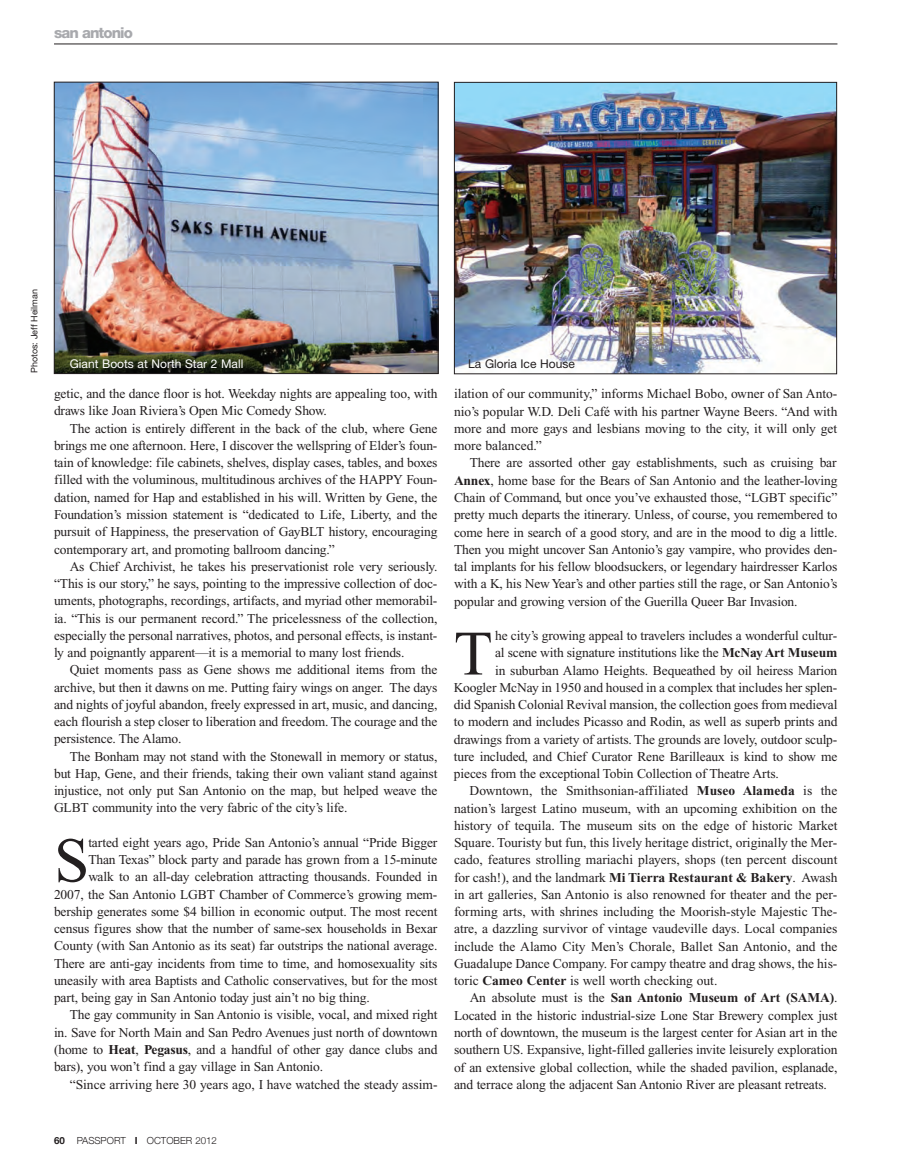
<style>
.page{position:relative;width:905px;height:1175px;background:#fff}
.page>*{position:absolute;margin:0;border:0;box-sizing:border-box;transform-origin:0 0}
.t1{font:63.15px "Times New Roman";color:#231f20}
.t2{font:800 15px "Helvetica Neue LT Std";letter-spacing:-.065em;color:#a8a9ad}
.t3{font:13.5px/17.2px "Times New Roman";letter-spacing:-.01em;color:#231f20;text-align:justify}
.t4{font:700 13.5px "Times New Roman";letter-spacing:-.01em;color:#231f20}
.t5{font:12px "Helvetica Neue LT Std";color:#fff}
.t6{font:12px "Helvetica Neue LT Std";color:#231f20}
.t7{font:300 9.75px "Helvetica Neue";color:#231f20}
.t8{font:9px "Helvetica Neue LT Std";color:#231f20}
.s1{font-weight:700}
.s2{font-weight:400}
</style>
<div class="page">
<hr style="left:54px;top:44px;width:783px;height:1px;background:#231f20">
<img style="left:56px;top:84px;width:380px;height:288px">
<div style="left:54px;top:82px;width:384px;height:292px;border:1px solid #231f20"></div>
<img style="left:456px;top:84px;width:378px;height:288px">
<div style="left:454px;top:82px;width:382px;height:292px;border:1px solid #231f20"></div>
<p class="t2" style="left:54px;top:24px;width:80px">san antonio</p>
<p class="t8" style="left:29px;top:373px;width:86px;rotate:-90deg">Photos: Jeff Heilman</p>
<p class="t5" style="left:70px;top:357px;width:175px">Giant Boots at North Star 2 Mall</p>
<p class="t3" style="left:54px;top:386px;width:385px">getic, and the dance floor is hot. Weekday nights are appealing too, with draws like Joan Riviera’s Open Mic Comedy Show.</p>
<p class="t3" style="left:54px;top:421px;width:385px;text-indent:16px">The action is entirely different in the back of the club, where Gene brings me one afternoon. Here, I discover the wellspring of Elder’s foun&shy;tain of knowledge: file cabinets, shelves, display cases, tables, and boxes filled with the voluminous, multitudinous archives of the HAPPY Foun&shy;dation, named for Hap and established in his will. Written by Gene, the Foundation’s mission statement is “dedicated to Life, Liberty, and the pursuit of Happiness, the preservation of GayBLT history, encouraging contemporary art, and promoting ballroom dancing.”</p>
<p class="t3" style="left:54px;top:559px;width:385px;text-indent:16px">As Chief Archivist, he takes his preservationist role very seriously. “This is our story,” he says, pointing to the impressive collection of doc&shy;uments, photographs, recordings, artifacts, and myriad other memorabil&shy;ia. “This is our permanent record.” The pricelessness of the collection, especially the personal narratives, photos, and personal effects, is instant&shy;ly and poignantly apparent—it is a memorial to many lost friends.</p>
<p class="t3" style="left:54px;top:662px;width:385px;text-indent:16px">Quiet moments pass as Gene shows me additional items from the archive, but then it dawns on me. Putting fairy wings on anger. The days and nights of joyful abandon, freely expressed in art, music, and dancing, each flourish a step closer to liberation and freedom. The courage and the persistence. The Alamo.</p>
<p class="t3" style="left:54px;top:748px;width:385px;text-indent:16px">The Bonham may not stand with the Stonewall in memory or status, but Hap, Gene, and their friends, taking their own valiant stand against injustice, not only put San Antonio on the map, but helped weave the GLBT community into the very fabric of the city’s life.</p>
<h1 class="t1" style="left:54px;top:837px;width:37px">S</h1>
<p class="t3" style="left:88px;top:835px;width:350px">tarted eight years ago, Pride San Antonio’s annual “Pride Bigger</p>
<p class="t3" style="left:88px;top:852px;width:350px">Than Texas” block party and parade has grown from a 15-minute</p>
<p class="t3" style="left:88px;top:869px;width:350px">walk to an all-day celebration attracting thousands. Founded in</p>
<p class="t3" style="left:54px;top:886px;width:385px">2007, the San Antonio LGBT Chamber of Commerce’s growing mem-</p>
<p class="t3" style="left:54px;top:904px;width:385px">bership generates some $4 billion in economic output. The most recent</p>
<p class="t3" style="left:54px;top:921px;width:385px">census figures show that the number of same-sex households in Bexar</p>
<p class="t3" style="left:54px;top:938px;width:385px">County (with San Antonio as its seat) far outstrips the national average.</p>
<p class="t3" style="left:54px;top:955px;width:385px">There are anti-gay incidents from time to time, and homosexuality sits</p>
<p class="t3" style="left:54px;top:973px;width:385px">uneasily with area Baptists and Catholic conservatives, but for the most</p>
<p class="t3" style="left:54px;top:990px;width:317px">part, being gay in San Antonio today just ain’t no big thing.</p>
<p class="t3" style="left:70px;top:1007px;width:369px">The gay community in San Antonio is visible, vocal, and mixed right</p>
<p class="t3" style="left:54px;top:1024px;width:385px">in. Save for North Main and San Pedro Avenues just north of downtown</p>
<p class="t3" style="left:54px;top:1042px;width:385px">(home to <span class="s1">Heat</span>, <span class="s1">Pegasus</span>, and a handful of other gay dance clubs and</p>
<p class="t3" style="left:54px;top:1059px;width:271px">bars), you won’t find a gay village in San Antonio.</p>
<p class="t3" style="left:70px;top:1076px;width:369px">“Since arriving here 30 years ago, I have watched the steady assim-</p>
<p class="t6" style="left:468px;top:357px;width:108px">La Gloria Ice House</p>
<p class="t3" style="left:454px;top:386px;width:385px">ilation of our community,” informs Michael Bobo, owner of San Anto&shy;nio’s popular W.D. Deli Café with his partner Wayne Beers. “And with more and more gays and lesbians moving to the city, it will only get more balanced.”</p>
<p class="t3" style="left:454px;top:455px;width:385px;text-indent:16px">There are assorted other gay establishments, such as cruising bar <span class="s1">Annex</span>, home base for the Bears of San Antonio and the leather-loving Chain of Command, but once you’ve exhausted those, “LGBT specific” pretty much departs the itinerary. Unless, of course, you remembered to come here in search of a good story, and are in the mood to dig a little.<br>Then you might uncover San Antonio’s gay vampire, who provides den&shy;tal implants for his fellow bloodsuckers, or legendary hairdresser Karlos with a K, his New Year’s and other parties still the rage, or San Antonio’s popular and growing version of the Guerilla Queer Bar Invasion.</p>
<h1 class="t1" style="left:454px;top:630px;width:40px">T</h1>
<p class="t3" style="left:495px;top:628px;width:344px">he city’s growing appeal to travelers includes a wonderful cultur-</p>
<p class="t3" style="left:495px;top:645px;width:344px">al scene with signature institutions like the <span class="s1">McNay Art Museum</span></p>
<p class="t3" style="left:495px;top:662px;width:344px">in suburban Alamo Heights. Bequeathed by oil heiress Marion</p>
<p class="t3" style="left:454px;top:680px;width:385px">Koogler McNay in 1950 and housed in a complex that includes her splen-</p>
<p class="t3" style="left:454px;top:697px;width:385px">did Spanish Colonial Revival mansion, the collection goes from medieval</p>
<p class="t3" style="left:454px;top:714px;width:385px">to modern and includes Picasso and Rodin, as well as superb prints and</p>
<p class="t3" style="left:454px;top:731px;width:385px">drawings from a variety of artists. The grounds are lovely, outdoor sculp-</p>
<p class="t3" style="left:454px;top:749px;width:385px">ture included, and Chief Curator Rene Barilleaux is kind to show me</p>
<p class="t3" style="left:454px;top:766px;width:326px">pieces from the exceptional Tobin Collection of Theatre Arts.</p>
<p class="t3" style="left:469px;top:783px;width:369px">Downtown, the Smithsonian-affiliated <span class="s1">Museo Alameda</span> is the</p>
<p class="t3" style="left:454px;top:800px;width:385px">nation’s largest Latino museum, with an upcoming exhibition on the</p>
<p class="t3" style="left:454px;top:818px;width:385px">history of tequila. The museum sits on the edge of historic Market</p>
<p class="t3" style="left:454px;top:835px;width:385px">Square. Touristy but fun, this lively heritage district, originally the Mer-</p>
<p class="t3" style="left:454px;top:852px;width:385px">cado, features strolling mariachi players, shops (ten percent discount</p>
<p class="t3" style="left:454px;top:869px;width:385px">for cash!), and the landmark <span class="s1">Mi Tierra Restaurant &amp; Bakery</span>. Awash</p>
<p class="t3" style="left:454px;top:887px;width:385px">in art galleries, San Antonio is also renowned for theater and the per-</p>
<p class="t3" style="left:454px;top:904px;width:385px">forming arts, with shrines including the Moorish-style Majestic The-</p>
<p class="t3" style="left:454px;top:921px;width:385px">atre, a dazzling survivor of vintage vaudeville days. Local companies</p>
<p class="t3" style="left:454px;top:938px;width:385px">include the Alamo City Men’s Chorale, Ballet San Antonio, and the</p>
<p class="t3" style="left:454px;top:956px;width:385px">Guadalupe Dance Company. For campy theatre and drag shows, the his-</p>
<p class="t3" style="left:454px;top:973px;width:265px">toric <span class="s1">Cameo Center</span> is well worth checking out.</p>
<p class="t4" style="left:469px;top:993px;width:369px"><span class="s2">An absolute must is the</span> San Antonio Museum of Art (SAMA)<span class="s2">.</span></p>
<p class="t3" style="left:454px;top:1007px;width:385px">Located in the historic industrial-size Lone Star Brewery complex just</p>
<p class="t3" style="left:454px;top:1025px;width:385px">north of downtown, the museum is the largest center for Asian art in the</p>
<p class="t3" style="left:454px;top:1042px;width:385px">southern US. Expansive, light-filled galleries invite leisurely exploration</p>
<p class="t3" style="left:454px;top:1059px;width:385px">of an extensive global collection, while the shaded pavilion, esplanade,</p>
<p class="t3" style="left:454px;top:1076px;width:374px">and terrace along the adjacent San Antonio River are pleasant retreats.</p>
<p class="t7" style="left:54px;top:1134px;width:164px"><span class="s1">60</span> PASSPORT <span class="s1">I</span> OCTOBER 2012</p>
</div>
